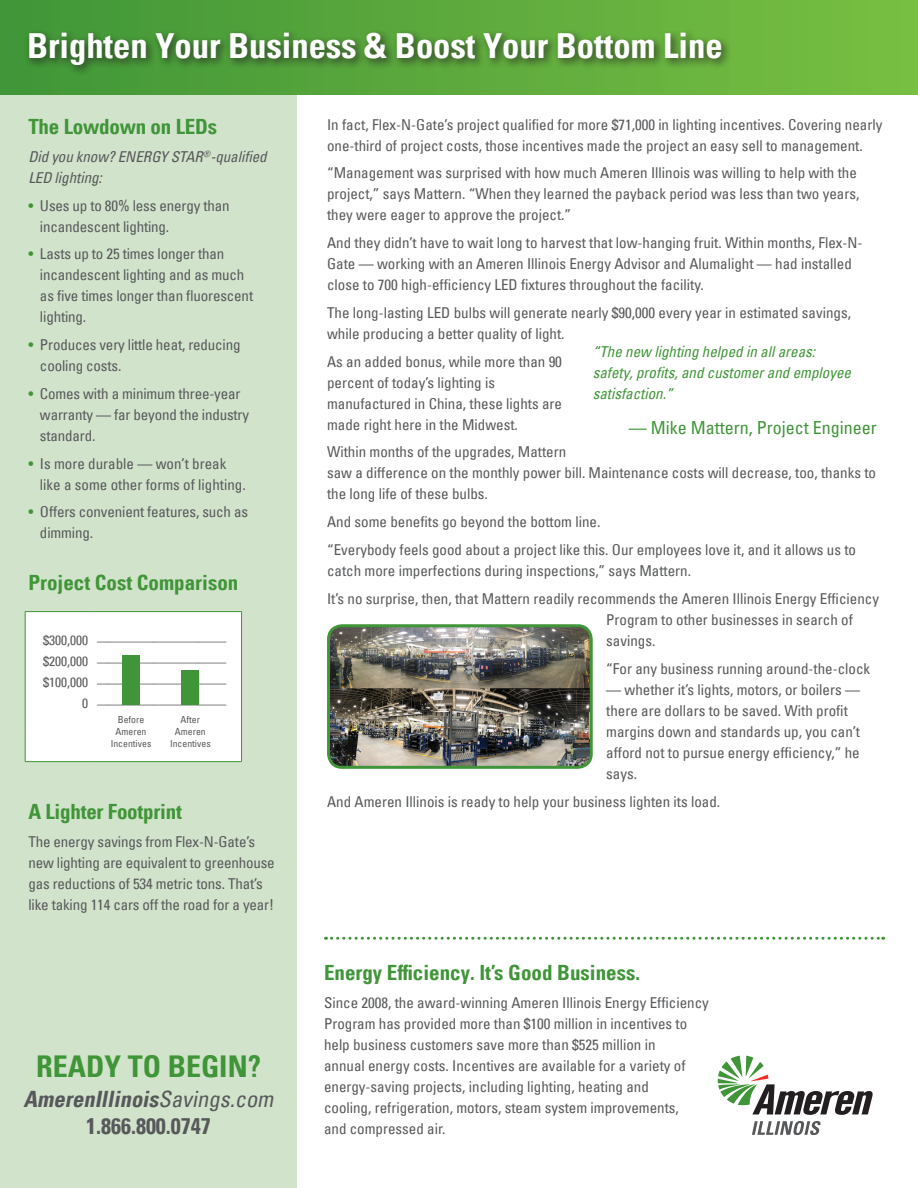
<style>
.page{position:relative;width:918px;height:1188px;background:#fff}
.page>*{position:absolute;margin:0;border:0;box-sizing:border-box;transform-origin:0 0}
.t1{font:700 condensed 34.5px "Univers";color:#fff}
.t2{font:30px "Univers Com 67 Bold Cond";color:#3f9537}
.t3{font:italic 22.5px/27px "Univers Com 67 Bold Cond";color:#57585a;text-align:center}
.t4{font:21px "Univers Com 67 Bold Cond";color:#3f9537}
.t5{font:condensed 18px "Univers LT";color:#3f9537}
.t6{font:condensed 15px/21px "Univers LT";color:#57585a}
.t7{font:italic condensed 15px/21px "Univers";color:#3f9537}
.t8{font:italic condensed 15px/21px "Univers";letter-spacing:-.005em;color:#57585a}
.t9{font:condensed 13.5px/21px "Univers LT";color:#57585a;text-align:right}
.t10{font:condensed 11.25px/21px "Univers LT";color:#57585a;text-align:justify}
.t11{font:condensed 9.75px/11.7px "Univers LT";color:#57585a;text-align:center}
.s1{color:#3f9537}
.s2{font-family:"Univers LT";font-stretch:condensed}
.s3{font-style:normal}
</style>
<div class="page">
<div style="left:0;top:78px;width:297px;height:1110px;background:#d2e3cc"></div>
<div style="left:0;top:0;width:918px;height:94px;background:linear-gradient(to right,#409538,#79bf42)"></div>
<svg style="left:718px;top:1056px;width:155px;height:59px"></svg>
<svg style="left:752px;top:1121px;width:69px;height:14px"></svg>
<div style="left:25px;top:28px;width:707px;height:48px;background:#231f20;opacity:.39"></div>
<svg style="left:326px;top:937px;width:558px;height:3px"></svg>
<div style="left:26px;top:612px;width:215px;height:149px;background:#fff"></div>
<hr style="left:25px;top:611px;width:69px;height:1px;background:#3f9537">
<hr style="left:25px;top:612px;width:1px;height:119px;background:#3f9537">
<hr style="left:94px;top:611px;width:148px;height:1px;background:#3f9537">
<hr style="left:241px;top:612px;width:1px;height:119px;background:#3f9537">
<hr style="left:25px;top:731px;width:1px;height:30px;background:#3f9537">
<hr style="left:241px;top:731px;width:1px;height:30px;background:#3f9537">
<hr style="left:25px;top:761px;width:69px;height:1px;background:#3f9537">
<hr style="left:94px;top:761px;width:148px;height:1px;background:#3f9537">
<div style="left:123px;top:656px;width:17px;height:49px;background:#3f9537"></div>
<div style="left:181px;top:670px;width:18px;height:35px;background:#3f9537"></div>
<img style="left:331px;top:628px;width:258px;height:137px">
<div style="left:327px;top:624px;width:266px;height:145px;border:3px solid #3f9537;border-radius:14px"></div>
<h1 class="t1" style="left:27px;top:25px;width:697px">Brighten Your Business &amp; Boost Your Bottom Line</h1>
<h3 class="t4" style="left:28px;top:114px;width:190px">The Lowdown on LEDs</h3>
<p class="t8" style="left:28px;top:146px;width:240px">Did you know? ENERGY STAR<sup>®</sup>-qualified<br>LED lighting:</p>
<p class="t6" style="left:40px;top:194px;width:191px;text-indent:-12px"><span class="s1">•</span> Uses up to 80% less energy than incandescent lighting.</p>
<p class="t6" style="left:40px;top:243px;width:215px;text-indent:-12px"><span class="s1">•</span> Lasts up to 25 times longer than incandescent lighting and as much as five times longer than fluorescent lighting.</p>
<p class="t6" style="left:40px;top:334px;width:202px;text-indent:-12px"><span class="s1">•</span> Produces very little heat, reducing cooling costs.</p>
<p class="t6" style="left:40px;top:383px;width:211px;text-indent:-12px"><span class="s1">•</span> Comes with a minimum three-year warranty — far beyond the industry standard.</p>
<p class="t6" style="left:40px;top:452px;width:207px;text-indent:-12px"><span class="s1">•</span> Is more durable — won’t break like a some other forms of lighting.</p>
<p class="t6" style="left:40px;top:501px;width:210px;text-indent:-12px"><span class="s1">•</span> Offers convenient features, such as dimming.</p>
<h3 class="t4" style="left:28px;top:570px;width:211px">Project Cost Comparison</h3>
<p class="t9" style="left:43px;top:629px;width:46px">$300,000 $200,000 $100,000<br>0</p>
<p class="t10" style="left:97px;top:626px;width:131px">_______________________ _______________________ _______________________ _______________________</p>
<p class="t11" style="left:111px;top:714px;width:42px">Before<br>Ameren<br>Incentives</p>
<p class="t11" style="left:170px;top:714px;width:42px">After<br>Ameren<br>Incentives</p>
<h3 class="t4" style="left:28px;top:799px;width:155px">A Lighter Footprint</h3>
<p class="t6" style="left:28px;top:831px;width:248px">The energy savings from Flex-N-Gate’s new lighting are equivalent to greenhouse gas reductions of 534 metric tons. That’s like taking 114 cars off the road for a year!</p>
<h2 class="t2" style="left:36px;top:1048px;width:227px">READY TO BEGIN?</h2>
<h3 class="t3" style="left:23px;top:1086px;width:256px">AmerenIllinois<span class="s2">Savings.com<br></span><span class="s3">1.866.800.0747</span></h3>
<p class="t6" style="left:327px;top:114px;width:557px">In fact, Flex-N-Gate’s project qualified for more $71,000 in lighting incentives. Covering nearly one-third of project costs, those incentives made the project an easy sell to management.</p>
<p class="t6" style="left:327px;top:162px;width:534px">“Management was surprised with how much Ameren Illinois was willing to help with the project,” says Mattern. “When they learned the payback period was less than two years, they were eager to approve the project.”</p>
<p class="t6" style="left:327px;top:232px;width:537px">And they didn’t have to wait long to harvest that low-hanging fruit. Within months, Flex-N-<br>Gate — working with an Ameren Illinois Energy Advisor and Alumalight — had installed close to 700 high-efficiency LED fixtures throughout the facility.</p>
<p class="t6" style="left:327px;top:302px;width:525px">The long-lasting LED bulbs will generate nearly $90,000 every year in estimated savings, while producing a better quality of light.</p>
<p class="t6" style="left:327px;top:351px;width:236px">As an added bonus, while more than 90 percent of today’s lighting is manufactured in China, these lights are made right here in the Midwest.</p>
<p class="t6" style="left:327px;top:441px;width:551px">Within months of the upgrades, Mattern<br>saw a difference on the monthly power bill. Maintenance costs will decrease, too, thanks to the long life of these bulbs.</p>
<p class="t6" style="left:327px;top:508px;width:530px;line-height:27.8px">And some benefits go beyond the bottom line.<br>“Everybody feels good about a project like this. Our employees love it, and it allows us to</p>
<p class="t6" style="left:327px;top:557px;width:554px;line-height:27.8px">catch more imperfections during inspections,” says Mattern.<br>It’s no surprise, then, that Mattern readily recommends the Ameren Illinois Energy Efficiency</p>
<p class="t6" style="left:606px;top:609px;width:248px">Program to other businesses in search of savings.</p>
<p class="t6" style="left:606px;top:658px;width:266px">“For any business running around-the-clock</p>
<p class="t6" style="left:606px;top:679px;width:255px">— whether it’s lights, motors, or boilers — there are dollars to be saved. With profit margins down and standards up, you can’t afford not to pursue energy efficiency,” he says.</p>
<p class="t6" style="left:327px;top:791px;width:395px">And Ameren Illinois is ready to help your business lighten its load.</p>
<p class="t7" style="left:593px;top:341px;width:260px">“The new lighting helped in all areas: safety, profits, and customer and employee satisfaction.”</p>
<p class="t5" style="left:629px;top:416px;width:249px">— Mike Mattern, Project Engineer</p>
<h3 class="t4" style="left:324px;top:960px;width:318px">Energy Efficiency. It’s Good Business.</h3>
<p class="t6" style="left:324px;top:992px;width:386px">Since 2008, the award-winning Ameren Illinois Energy Efficiency Program has provided more than $100 million in incentives to help business customers save more than $525 million in<br>annual energy costs. Incentives are available for a variety of energy-saving projects, including lighting, heating and<br>cooling, refrigeration, motors, steam system improvements,<br>and compressed air.</p>
</div>
